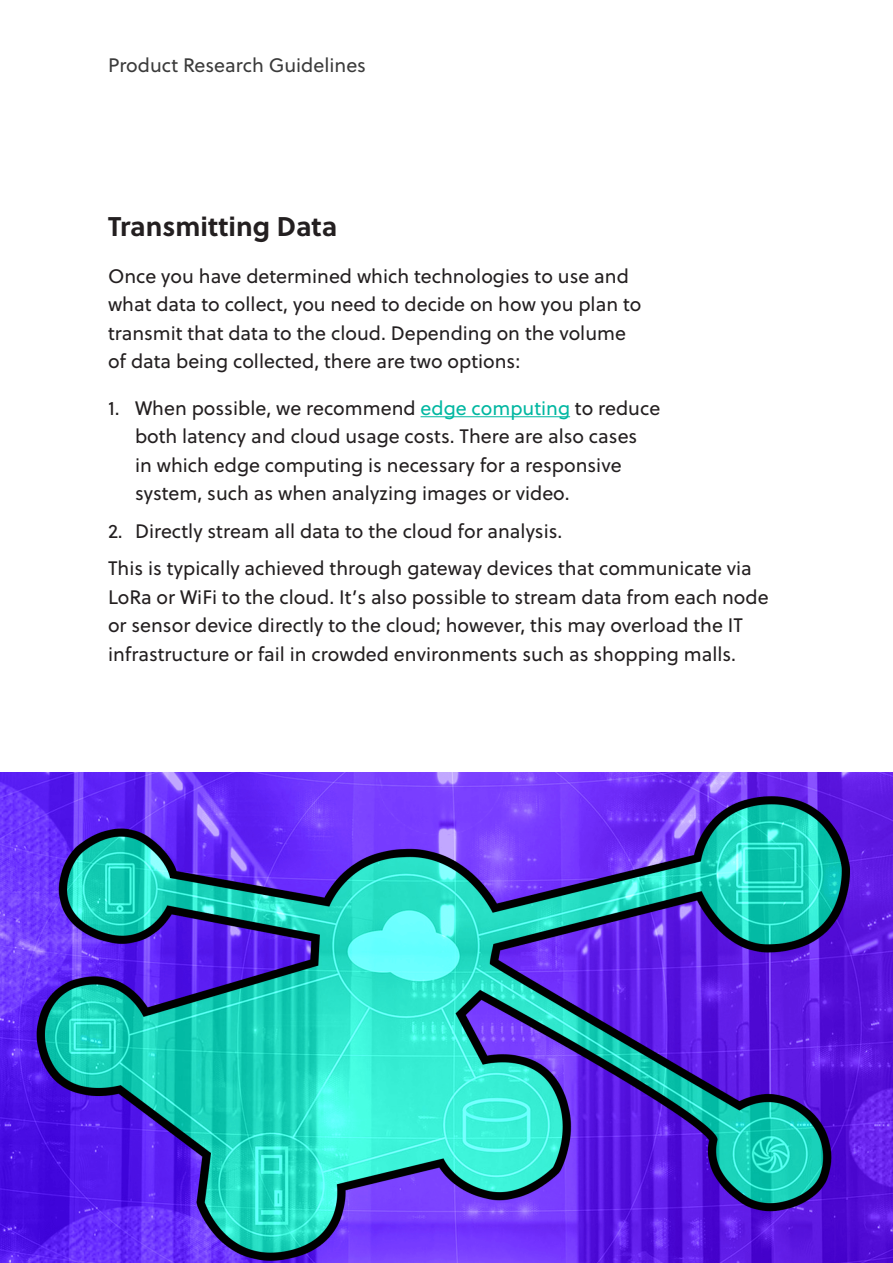
<style>
.page{position:relative;width:893px;height:1263px;background:#fff}
.page>*{position:absolute;margin:0;border:0;box-sizing:border-box;transform-origin:0 0}
.Body_Text{font:700 27px "Soleil";color:#231f20}
.Body_Text-2{font:19.5px/28.5px "Soleil";color:#231f20}
.t1{font:19.5px "Soleil";color:#3b3b3b}
.s1{color:#00b7a1}
</style>
<div class="page">
<hr style="left:421px;top:416px;width:149px;height:1px;background:#00b7a1">
<img style="left:0;top:772px;width:893px;height:491px">
<p class="t1" style="left:108px;top:51px;width:260px">Product Research Guidelines</p>
<p class="Body_Text" style="left:108px;top:206px;width:231px">Transmitting Data</p>
<p class="Body_Text-2" style="left:108px;top:261px;width:535px">Once you have determined which technologies to use and what data to collect, you need to decide on how you plan to transmit that data to the cloud. Depending on the volume of data being collected, there are two options:</p>
<p class="Body_Text-2" style="left:135px;top:393px;width:527px;text-indent:-27px">1. When possible, we recommend <span class="s1">edge computing</span> to reduce both latency and cloud usage costs. There are also cases<br>in which edge computing is necessary for a responsive system, such as when analyzing images or video.</p>
<p class="Body_Text-2" style="left:108px;top:516px;width:453px">2. Directly stream all data to the cloud for analysis.</p>
<p class="Body_Text-2" style="left:108px;top:554px;width:662px">This is typically achieved through gateway devices that communicate via LoRa or WiFi to the cloud. It’s also possible to stream data from each node or sensor device directly to the cloud; however, this may overload the IT infrastructure or fail in crowded environments such as shopping malls.</p>
</div>
